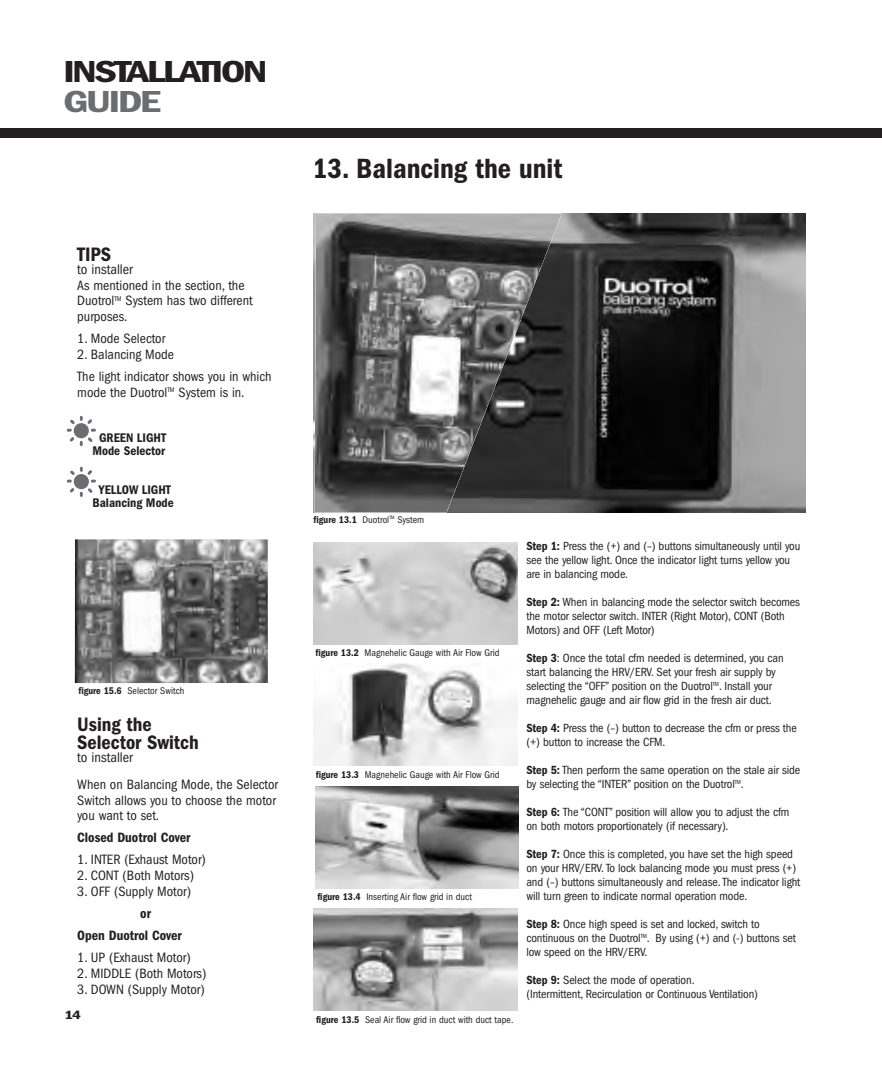
<style>
.page{position:relative;width:882px;height:1071px;background:#fff}
.page>*{position:absolute;margin:0;border:0;box-sizing:border-box;transform-origin:0 0}
.t1{font:600 condensed 31.5px "Franklin Gothic";letter-spacing:-.06em;color:#231f20;scale:1.4 1}
.t2{font:600 condensed 31.5px "Franklin Gothic";letter-spacing:-.06em;color:#6c6d70;scale:1.4 1}
.t3{font:600 condensed 28.88px "Franklin Gothic";color:#231f20}
.t4{font:600 condensed 20.12px/17.3px "Franklin Gothic";color:#231f20}
.t5{font:condensed 14.35px "Franklin Gothic";color:#231f20}
.t6{font:condensed 14px/15.8px "Franklin Gothic";color:#231f20}
.t7{font:600 condensed 14px/22.1px "Franklin Gothic";color:#231f20}
.t8{font:600 condensed 12.95px/13px "Franklin Gothic";color:#231f20;text-align:center}
.t9{font:600 condensed 12.42px "Franklin Gothic";color:#231f20;scale:1.4 1}
.t10{font:condensed 12.25px/14px "Franklin Gothic";letter-spacing:-.01em;color:#231f20}
.t11{font:condensed 10.15px "Franklin Gothic";color:#231f20}
.s1{font-weight:600}
</style>
<div class="page">
<div style="left:0;top:128px;width:882px;height:9px;background:#231f20"></div>
<img style="left:314px;top:213px;width:491px;height:300px">
<img style="left:316px;top:213px;width:246px;height:300px">
<img style="left:313px;top:542px;width:204px;height:102px">
<img style="left:75px;top:539px;width:193px;height:144px">
<img style="left:314px;top:664px;width:203px;height:102px">
<img style="left:315px;top:786px;width:204px;height:102px">
<img style="left:314px;top:909px;width:204px;height:102px">
<svg style="left:67px;top:417px;width:28px;height:28px"></svg>
<svg style="left:67px;top:467px;width:28px;height:29px"></svg>
<h1 class="t1" style="left:63px;top:61px;width:148px">INSTALLATION</h1>
<h1 class="t2" style="left:63px;top:91px;width:72px">GUIDE</h1>
<h3 class="t4" style="left:77px;top:247px;width:35px">TIPS</h3>
<p class="t5" style="left:77px;top:264px;width:57px">to installer</p>
<p class="t6" style="left:77px;top:278px;width:177px">As mentioned in the section, the<br>Duotrol<sup>TM</sup> System has two different purposes.</p>
<p class="t6" style="left:77px;top:332px;width:90px">1. Mode Selector</p>
<p class="t6" style="left:77px;top:344px;width:196px;line-height:22.1px">2. Balancing Mode<br>The light indicator shows you in which</p>
<p class="t6" style="left:77px;top:385px;width:169px">mode the Duotrol<sup>TM</sup> System is in.</p>
<p class="t8" style="left:92px;top:432px;width:75px">GREEN LIGHT<br>Mode Selector</p>
<p class="t8" style="left:92px;top:484px;width:83px">YELLOW LIGHT<br>Balancing Mode</p>
<p class="t11" style="left:78px;top:688px;width:108px"><span class="s1">figure 15.6</span> Selector Switch</p>
<h3 class="t4" style="left:77px;top:718px;width:123px">Using the<br>Selector Switch</h3>
<p class="t5" style="left:77px;top:752px;width:57px">to installer</p>
<p class="t6" style="left:77px;top:777px;width:202px">When on Balancing Mode, the Selector<br>Switch allows you to choose the motor you want to set.</p>
<p class="t7" style="left:77px;top:828px;width:115px">Closed Duotrol Cover</p>
<p class="t6" style="left:77px;top:853px;width:130px">1. INTER (Exhaust Motor)</p>
<p class="t6" style="left:77px;top:869px;width:118px">2. CONT (Both Motors)</p>
<p class="t6" style="left:77px;top:885px;width:115px">3. OFF (Supply Motor)</p>
<p class="t7" style="left:77px;top:903px;width:106px;text-indent:63px">or<br>Open Duotrol Cover</p>
<p class="t6" style="left:77px;top:951px;width:115px">1. UP (Exhaust Motor)</p>
<p class="t6" style="left:77px;top:966px;width:131px">2. MIDDLE (Both Motors)</p>
<p class="t6" style="left:77px;top:982px;width:129px">3. DOWN (Supply Motor)</p>
<p class="t9" style="left:65px;top:1010px;width:13px">14</p>
<h2 class="t3" style="left:313px;top:159px;width:251px">13. Balancing the unit</h2>
<p class="t11" style="left:314px;top:516px;width:112px"><span class="s1">figure 13.1</span> Duotrol<sup>TM</sup> System</p>
<p class="t11" style="left:316px;top:649px;width:185px"><span class="s1">figure 13.2</span> Magnehelic Gauge with Air Flow Grid</p>
<p class="t11" style="left:316px;top:771px;width:185px"><span class="s1">figure 13.3</span> Magnehelic Gauge with Air Flow Grid</p>
<p class="t11" style="left:317px;top:894px;width:156px"><span class="s1">figure 13.4</span> Inserting Air flow grid in duct</p>
<p class="t11" style="left:316px;top:1016px;width:199px"><span class="s1">figure 13.5</span> Seal Air flow grid in duct with duct tape.</p>
<p class="t10" style="left:526px;top:540px;width:275px"><span class="s1">Step 1:</span> Press the (+) and (–) buttons simultaneously until you see the yellow light. Once the indicator light turns yellow you are in balancing mode.</p>
<p class="t10" style="left:526px;top:596px;width:275px"><span class="s1">Step 2:</span> When in balancing mode the selector switch becomes the motor selector switch. INTER (Right Motor), CONT (Both<br>Motors) and OFF (Left Motor)</p>
<p class="t10" style="left:526px;top:652px;width:259px"><span class="s1">Step 3</span>: Once the total cfm needed is determined, you can start balancing the HRV/ERV. Set your fresh air supply by selecting the “OFF” position on the Duotrol<sup>TM</sup>. Install your magnehelic gauge and air flow grid in the fresh air duct.</p>
<p class="t10" style="left:526px;top:722px;width:272px"><span class="s1">Step 4:</span> Press the (–) button to decrease the cfm or press the (+) button to increase the CFM.</p>
<p class="t10" style="left:526px;top:764px;width:275px"><span class="s1">Step 5:</span> Then perform the same operation on the stale air side by selecting the “INTER” position on the Duotrol<sup>TM</sup>.</p>
<p class="t10" style="left:526px;top:806px;width:264px"><span class="s1">Step 6:</span> The “CONT” position will allow you to adjust the cfm on both motors proportionately (if necessary).</p>
<p class="t10" style="left:526px;top:848px;width:275px"><span class="s1">Step 7:</span> Once this is completed, you have set the high speed on your HRV/ERV. To lock balancing mode you must press (+) and (–) buttons simultaneously and release. The indicator light will turn green to indicate normal operation mode.</p>
<p class="t10" style="left:526px;top:918px;width:271px"><span class="s1">Step 8:</span> Once high speed is set and locked, switch to continuous on the Duotrol<sup>TM</sup>. By using (+) and (-) buttons set low speed on the HRV/ERV.</p>
<p class="t10" style="left:526px;top:974px;width:233px"><span class="s1">Step 9:</span> Select the mode of operation.<br>(Intermittent, Recirculation or Continuous Ventilation)</p>
</div>
